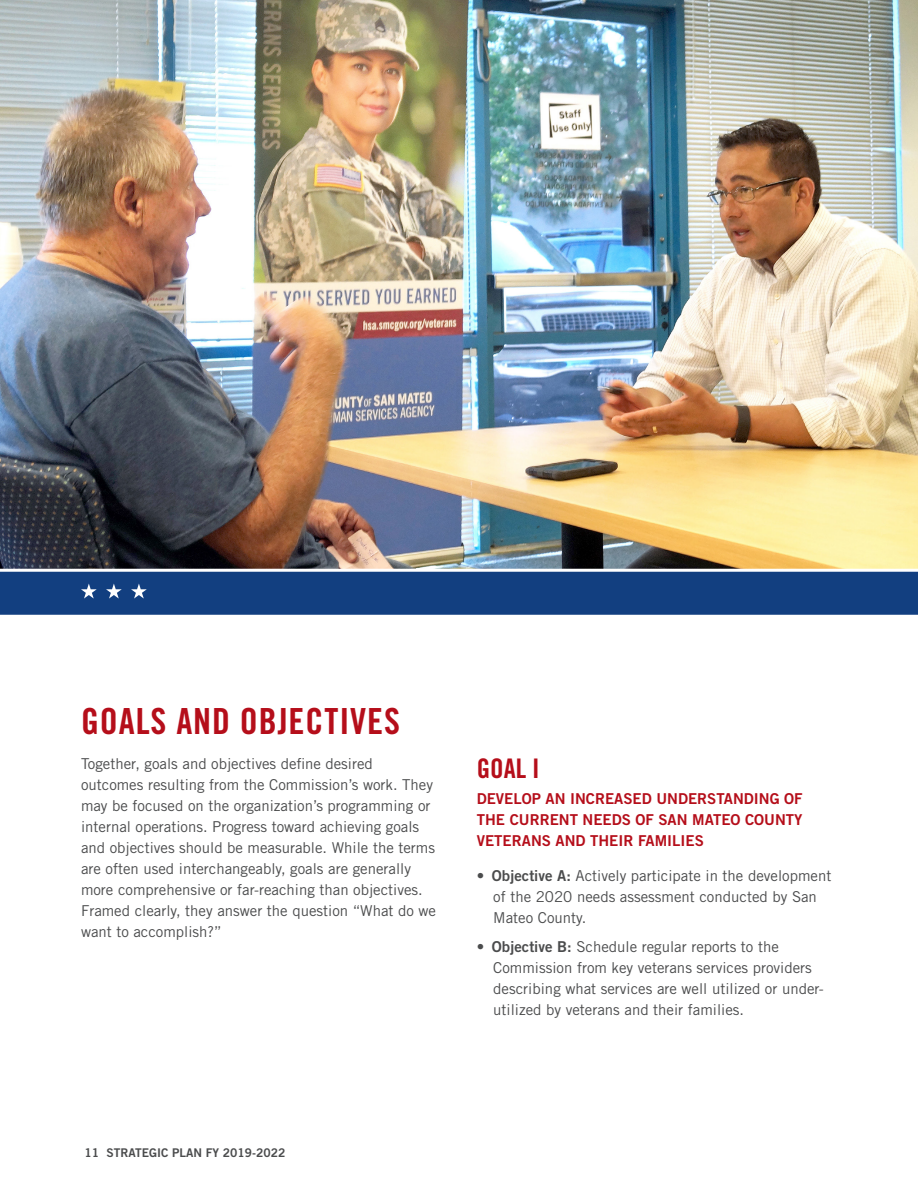
<style>
.page{position:relative;width:918px;height:1188px;background:#fff}
.page>*{position:absolute;margin:0;border:0;box-sizing:border-box;transform-origin:0 0}
.section_title{font:36px "Trade Gothic Bold Cond Twenty";letter-spacing:.025em;color:#b50e1a}
.subhed_1{font:27px "Trade Gothic Bold Cond Twenty";color:#b50e1a}
.t1{font:15px/21px "Trade Gothic";color:#4b4c4d}
.subhead_2{font:15px/21px "Trade Gothic Bold Two";color:#b50e1a;text-align:justify}
.t2{font:12px "Trade Gothic Bold Two";color:#4b4c4d}
.s1{font-family:"Trade Gothic Bold Two"}
</style>
<div class="page">
<img style="left:0;top:0;width:918px;height:569px">
<div style="left:0;top:571px;width:918px;height:44px;background:#123f80"></div>
<svg style="left:81px;top:584px;width:16px;height:15px"></svg>
<svg style="left:106px;top:584px;width:16px;height:15px"></svg>
<svg style="left:131px;top:584px;width:16px;height:15px"></svg>
<p class="section_title" style="left:81px;top:700px;width:320px">GOALS AND OBJECTIVES</p>
<p class="t1" style="left:81px;top:753px;width:357px">Together, goals and objectives define desired outcomes resulting from the Commission’s work. They may be focused on the organization’s programming or internal operations. Progress toward achieving goals and objectives should be measurable. While the terms are often used interchangeably, goals are generally more comprehensive or far-reaching than objectives.<br>Framed clearly, they answer the question “What do we want to accomplish?”</p>
<p class="subhed_1" style="left:477px;top:752px;width:64px">GOAL I</p>
<p class="subhead_2" style="left:477px;top:788px;width:327px">DEVELOP AN INCREASED UNDERSTANDING OF THE CURRENT NEEDS OF SAN MATEO COUNTY VETERANS AND THEIR FAMILIES</p>
<p class="t1" style="left:493px;top:865px;width:340px;text-indent:-16px">• <span class="s1">Objective A:</span> Actively participate in the development of the 2020 needs assessment conducted by San<br>Mateo County.</p>
<p class="t1" style="left:493px;top:936px;width:332px;text-indent:-16px">• <span class="s1">Objective B:</span> Schedule regular reports to the Commission from key veterans services providers describing what services are well utilized or under&shy;utilized by veterans and their families.</p>
<p class="t2" style="left:85px;top:1145px;width:202px">11 STRATEGIC PLAN FY 2019-2022</p>
</div>
